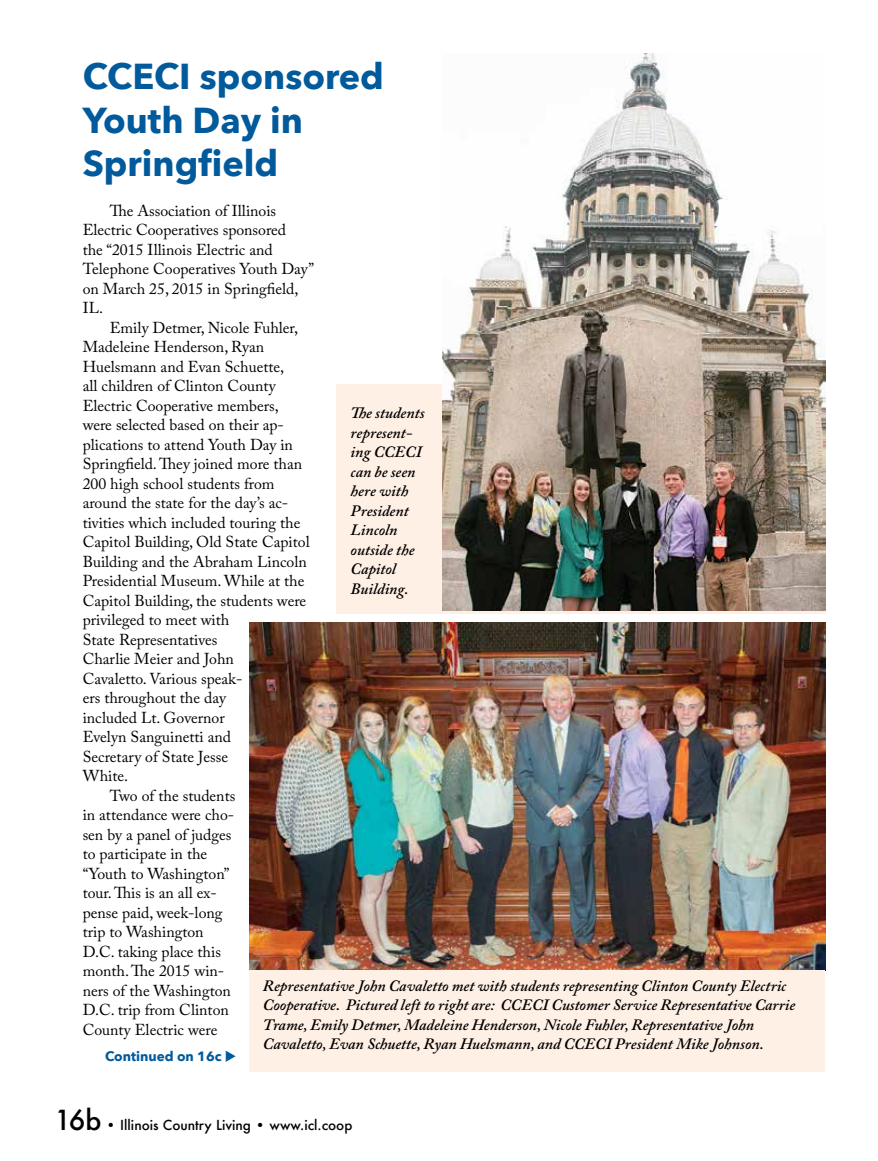
<style>
.page{position:relative;width:878px;height:1161px;background:#fff}
.page>*{position:absolute;margin:0;border:0;box-sizing:border-box;transform-origin:0 0}
.t1{font:700 36px/43.2px "Avenir Next";color:#005a9c}
.t2{font:15.75px/19.5px "Adobe Caslon Pro";color:#000}
.t3{font:italic 600 15.75px/19.5px "Adobe Caslon Pro";color:#000}
.t4{font:500 13.5px "Futura";color:#000}
.t5{font:700 13.5px "Avenir Next";color:#005a9c}
.s1{font-size:27px}
</style>
<div class="page">
<img style="left:249px;top:622px;width:576px;height:348px">
<div style="left:249px;top:970px;width:576px;height:102px;background:#fff0e6"></div>
<div style="left:336px;top:384px;width:489px;height:229px;background:#fff0e6"></div>
<img style="left:443px;top:53px;width:382px;height:558px">
<h1 class="t1" style="left:83px;top:55px;width:303px">CCECI sponsored<br>Youth Day in<br>Springfield</h1>
<p class="t2" style="left:83px;top:200px;width:233px;text-indent:27px">The Association of Illinois<br>Electric Cooperatives sponsored<br>the “2015 Illinois Electric and<br>Telephone Cooperatives Youth Day” on March 25, 2015 in Springfield,<br>IL.</p>
<p class="t2" style="left:110px;top:317px;width:190px">Emily Detmer, Nicole Fuhler,</p>
<p class="t2" style="left:83px;top:337px;width:183px">Madeleine Henderson, Ryan</p>
<p class="t2" style="left:83px;top:356px;width:203px">Huelsmann and Evan Schuette,</p>
<p class="t2" style="left:83px;top:376px;width:194px">all children of Clinton County</p>
<p class="t2" style="left:83px;top:395px;width:198px">Electric Cooperative members,</p>
<p class="t2" style="left:83px;top:415px;width:203px">were selected based on their ap-</p>
<p class="t2" style="left:83px;top:434px;width:212px">plications to attend Youth Day in</p>
<p class="t2" style="left:83px;top:454px;width:221px">Springfield. They joined more than</p>
<p class="t2" style="left:83px;top:473px;width:193px">200 high school students from</p>
<p class="t2" style="left:83px;top:493px;width:207px">around the state for the day’s ac-</p>
<p class="t2" style="left:83px;top:512px;width:219px">tivities which included touring the</p>
<p class="t2" style="left:83px;top:532px;width:228px">Capitol Building, Old State Capitol</p>
<p class="t2" style="left:83px;top:551px;width:226px">Building and the Abraham Lincoln</p>
<p class="t2" style="left:83px;top:571px;width:223px">Presidential Museum. While at the</p>
<p class="t2" style="left:83px;top:590px;width:225px">Capitol Building, the students were</p>
<p class="t2" style="left:83px;top:610px;width:148px">privileged to meet with</p>
<p class="t2" style="left:83px;top:629px;width:136px">State Representatives</p>
<p class="t2" style="left:83px;top:649px;width:153px">Charlie Meier and John</p>
<p class="t2" style="left:83px;top:668px;width:161px">Cavaletto. Various speak-</p>
<p class="t2" style="left:83px;top:688px;width:145px">ers throughout the day</p>
<p class="t2" style="left:83px;top:707px;width:144px">included Lt. Governor</p>
<p class="t2" style="left:83px;top:727px;width:150px">Evelyn Sanguinetti and</p>
<p class="t2" style="left:83px;top:746px;width:147px">Secretary of State Jesse</p>
<p class="t2" style="left:83px;top:766px;width:47px">White.</p>
<p class="t2" style="left:110px;top:785px;width:127px">Two of the students</p>
<p class="t2" style="left:83px;top:805px;width:153px">in attendance were cho-</p>
<p class="t2" style="left:83px;top:824px;width:150px">sen by a panel of judges</p>
<p class="t2" style="left:83px;top:844px;width:126px">to participate in the</p>
<p class="t2" style="left:83px;top:863px;width:148px">“Youth to Washington”</p>
<p class="t2" style="left:83px;top:883px;width:136px">tour. This is an all ex-</p>
<p class="t2" style="left:83px;top:902px;width:141px">pense paid, week-long</p>
<p class="t2" style="left:83px;top:922px;width:122px">trip to Washington</p>
<p class="t2" style="left:83px;top:941px;width:140px">D.C. taking place this</p>
<p class="t2" style="left:83px;top:961px;width:143px">month. The 2015 win-</p>
<p class="t2" style="left:83px;top:980px;width:150px">ners of the Washington</p>
<p class="t2" style="left:83px;top:1000px;width:148px">D.C. trip from Clinton</p>
<p class="t2" style="left:83px;top:1019px;width:136px">County Electric were</p>
<p class="t3" style="left:350px;top:403px;width:76px">The students represent&shy;ing CCECI can be seen here with<br>President<br>Lincoln outside the<br>Capitol<br>Building.</p>
<p class="t3" style="left:263px;top:976px;width:534px">Representative John Cavaletto met with students representing Clinton County Electric Cooperative. Pictured left to right are: CCECI Customer Service Representative Carrie Trame, Emily Detmer, Madeleine Henderson, Nicole Fuhler, Representative John Cavaletto, Evan Schuette, Ryan Huelsmann, and CCECI President Mike Johnson.</p>
<p class="t5" style="left:105px;top:1044px;width:133px">Continued on 16c ◆</p>
<p class="t4" style="left:55px;top:1116px;width:299px"><span class="s1">16b</span> • Illinois Country Living • www.icl.coop</p>
</div>
